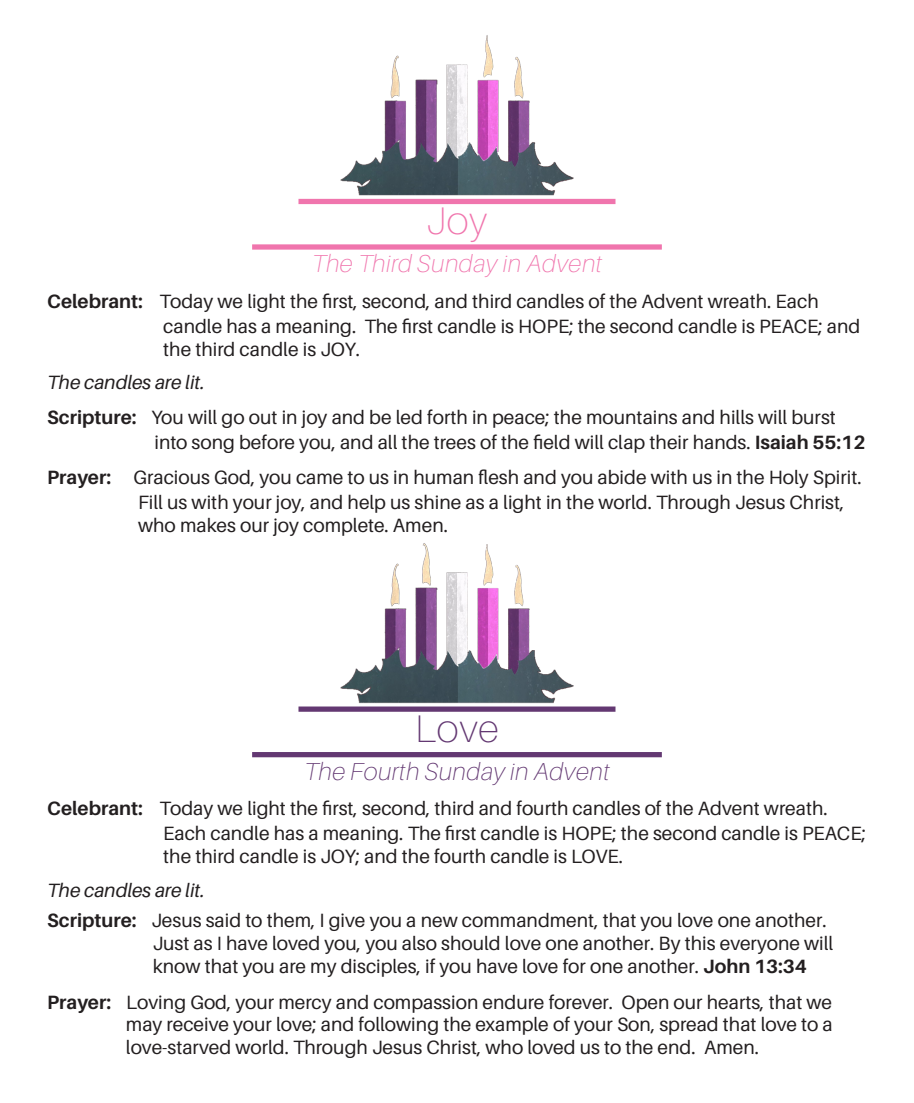
<style>
.page{position:relative;width:914px;height:1103px;background:#fff}
.page>*{position:absolute;margin:0;border:0;box-sizing:border-box;transform-origin:0 0}
.t1{font:100 38.5px "Aileron";color:#633872}
.t2{font:100 38.5px "Aileron";color:#f075ad}
.t3{font:italic 100 24.5px "Aileron";letter-spacing:.02em;color:#633872}
.t4{font:italic 100 24.5px "Aileron";letter-spacing:.02em;color:#f075ad}
.t5{font:19.25px/23.1px "Aileron";color:#231f20}
.t6{font:italic 19.25px "Aileron";color:#231f20}
.s1{font-weight:700}
</style>
<div class="page">
<img style="left:298px;top:35px;width:317px;height:164px">
<div style="left:298px;top:199px;width:317px;height:5px;background:#f075ad"></div>
<div style="left:252px;top:244px;width:410px;height:6px;background:#f075ad"></div>
<img style="left:298px;top:543px;width:317px;height:169px">
<div style="left:298px;top:706px;width:317px;height:5px;background:#633872"></div>
<div style="left:252px;top:752px;width:410px;height:5px;background:#633872"></div>
<p class="t2" style="left:426px;top:199px;width:62px">Joy</p>
<p class="t4" style="left:312px;top:250px;width:292px">The Third Sunday in Advent</p>
<p class="t5" style="left:47px;top:290px;width:773px"><span class="s1">Celebrant:</span> Today we light the first, second, and third candles of the Advent wreath. Each</p>
<p class="t5" style="left:163px;top:314px;width:698px">candle has a meaning. The first candle is HOPE; the second candle is PEACE; and the third candle is JOY.</p>
<p class="t6" style="left:47px;top:371px;width:159px">The candles are lit.</p>
<p class="t5" style="left:47px;top:406px;width:790px"><span class="s1">Scripture:</span> You will go out in joy and be led forth in peace; the mountains and hills will burst</p>
<p class="t5" style="left:154px;top:431px;width:712px">into song before you, and all the trees of the field will clap their hands. <span class="s1">Isaiah 55:12</span></p>
<p class="t5" style="left:47px;top:466px;width:816px"><span class="s1">Prayer:</span> Gracious God, you came to us in human flesh and you abide with us in the Holy Spirit.</p>
<p class="t5" style="left:138px;top:490px;width:707px">Fill us with your joy, and help us shine as a light in the world. Through Jesus Christ, who makes our joy complete. Amen.</p>
<p class="t1" style="left:415px;top:707px;width:85px">Love</p>
<p class="t3" style="left:304px;top:757px;width:307px">The Fourth Sunday in Advent</p>
<p class="t5" style="left:47px;top:797px;width:781px"><span class="s1">Celebrant:</span> Today we light the first, second, third and fourth candles of the Advent wreath.</p>
<p class="t5" style="left:163px;top:822px;width:704px">Each candle has a meaning. The first candle is HOPE; the second candle is PEACE; the third candle is JOY; and the fourth candle is LOVE.</p>
<p class="t6" style="left:47px;top:879px;width:159px">The candles are lit.</p>
<p class="t5" style="left:47px;top:908px;width:781px"><span class="s1">Scripture:</span> Jesus said to them, I give you a new commandment, that you love one another.</p>
<p class="t5" style="left:153px;top:931px;width:682px">Just as I have loved you, you also should love one another. By this everyone will know that you are my disciples, if you have love for one another. <span class="s1">John 13:34</span></p>
<p class="t5" style="left:47px;top:990px;width:786px"><span class="s1">Prayer:</span> Loving God, your mercy and compassion endure forever. Open our hearts, that we</p>
<p class="t5" style="left:126px;top:1013px;width:708px">may receive your love; and following the example of your Son, spread that love to a love-starved world. Through Jesus Christ, who loved us to the end. Amen.</p>
</div>
